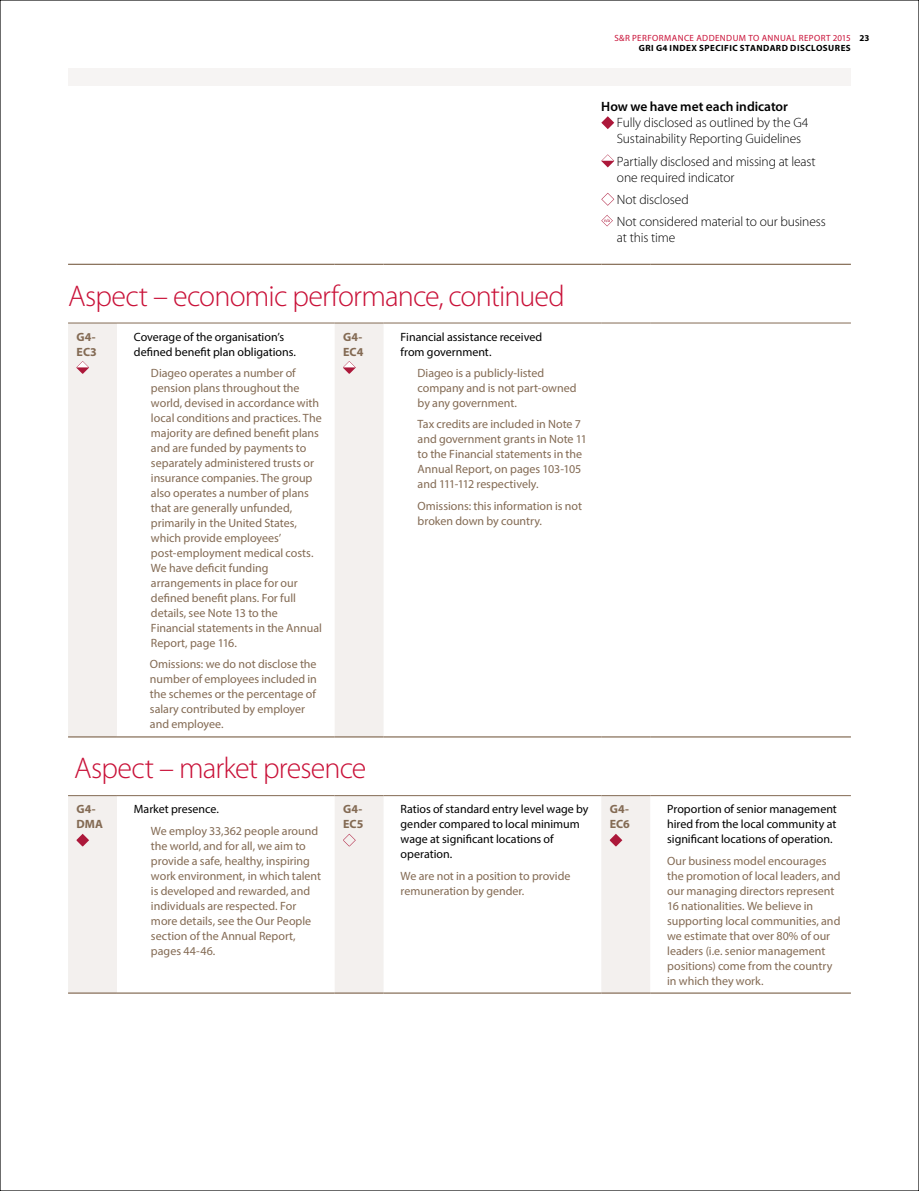
<style>
.page{position:relative;width:919px;height:1191px;background:#fff}
.page>*{position:absolute;margin:0;border:0;box-sizing:border-box;transform-origin:0 0}
.t1{font:300 30px "Myriad Pro";letter-spacing:-.025em;color:#c91138}
.t2{font:300 13.5px/16px "Myriad Pro";letter-spacing:-.01em;color:#000}
.t3{font:600 13.5px "Myriad Pro";letter-spacing:-.005em;color:#000}
.t4{font:12px/15px "Myriad Pro";color:#836a53}
.t5{font:12px/15px "Myriad Pro";color:#000}
.t6{font:700 12px/15px "Myriad Pro";color:#836a53}
.t7{font:9px/10.5px "Myriad Pro";letter-spacing:.045em;color:#c91138}
.t8{font:4.8px "Myriad Pro";color:#ac183a}
.s1{font-weight:700;color:#000}
</style>
<div class="page">
<svg style="left:601px;top:116px;width:13px;height:13px"></svg>
<svg style="left:601px;top:154px;width:13px;height:13px"></svg>
<svg style="left:601px;top:193px;width:13px;height:13px"></svg>
<svg style="left:601px;top:215px;width:11px;height:11px"></svg>
<div style="left:68px;top:68px;width:782px;height:17px;background:#f6f4f3"></div>
<svg style="left:68px;top:324px;width:582px;height:668px"></svg>
<hr style="left:68px;top:264px;width:49px;height:1px;background:#836a53">
<hr style="left:117px;top:264px;width:217px;height:1px;background:#836a53">
<hr style="left:334px;top:264px;width:49px;height:1px;background:#836a53">
<hr style="left:383px;top:264px;width:218px;height:1px;background:#836a53">
<hr style="left:601px;top:264px;width:49px;height:1px;background:#836a53">
<hr style="left:650px;top:264px;width:200px;height:1px;background:#836a53">
<hr style="left:68px;top:323px;width:49px;height:1px;background:#836a53">
<hr style="left:117px;top:323px;width:217px;height:1px;background:#836a53">
<hr style="left:334px;top:323px;width:49px;height:1px;background:#836a53">
<hr style="left:383px;top:323px;width:218px;height:1px;background:#836a53">
<hr style="left:601px;top:323px;width:49px;height:1px;background:#836a53">
<hr style="left:650px;top:323px;width:200px;height:1px;background:#836a53">
<hr style="left:68px;top:992px;width:49px;height:1px;background:#836a53">
<hr style="left:117px;top:992px;width:217px;height:1px;background:#836a53">
<hr style="left:334px;top:992px;width:49px;height:1px;background:#836a53">
<hr style="left:383px;top:992px;width:218px;height:1px;background:#836a53">
<hr style="left:601px;top:992px;width:49px;height:1px;background:#836a53">
<hr style="left:650px;top:992px;width:200px;height:1px;background:#836a53">
<hr style="left:68px;top:736px;width:49px;height:1px;background:#836a53">
<hr style="left:117px;top:736px;width:217px;height:1px;background:#836a53">
<hr style="left:334px;top:736px;width:49px;height:1px;background:#836a53">
<hr style="left:383px;top:736px;width:218px;height:1px;background:#836a53">
<hr style="left:68px;top:795px;width:49px;height:1px;background:#836a53">
<hr style="left:117px;top:795px;width:217px;height:1px;background:#836a53">
<hr style="left:334px;top:795px;width:49px;height:1px;background:#836a53">
<hr style="left:383px;top:795px;width:218px;height:1px;background:#836a53">
<hr style="left:650px;top:795px;width:200px;height:1px;background:#836a53">
<hr style="left:601px;top:795px;width:49px;height:1px;background:#836a53">
<hr style="left:601px;top:736px;width:49px;height:1px;background:#836a53">
<hr style="left:650px;top:736px;width:200px;height:1px;background:#836a53">
<svg style="left:77px;top:361px;width:12px;height:13px"></svg>
<svg style="left:343px;top:361px;width:13px;height:13px"></svg>
<svg style="left:77px;top:833px;width:12px;height:13px"></svg>
<svg style="left:343px;top:833px;width:13px;height:13px"></svg>
<svg style="left:609px;top:833px;width:13px;height:13px"></svg>
<p class="t7" style="left:638px;top:32px;width:232px;text-indent:-24px">S&amp;R PERFORMANCE ADDENDUM TO ANNUAL REPORT 2015 <span class="s1">23<br>GRI G4 INDEX SPECIFIC STANDARD DISCLOSURES</span></p>
<p class="t3" style="left:601px;top:98px;width:188px">How we have met each indicator</p>
<p class="t2" style="left:617px;top:115px;width:193px">Fully disclosed as outlined by the G4<br>Sustainability Reporting Guidelines</p>
<p class="t2" style="left:617px;top:153px;width:200px">Partially disclosed and missing at least one required indicator</p>
<p class="t2" style="left:617px;top:191px;width:73px">Not disclosed</p>
<p class="t8" style="left:604px;top:217px;width:8px">n/a</p>
<p class="t2" style="left:617px;top:214px;width:210px">Not considered material to our business at this time</p>
<h1 class="t1" style="left:68px;top:280px;width:498px">Aspect – economic performance, continued</h1>
<p class="t6" style="left:77px;top:328px;width:22px">G4-<br>EC3</p>
<p class="t5" style="left:134px;top:329px;width:163px">Coverage of the organisation’s defined benefit plan obligations.</p>
<p class="t4" style="left:151px;top:365px;width:172px">Diageo operates a number of pension plans throughout the world, devised in accordance with local conditions and practices. The majority are defined benefit plans and are funded by payments to separately administered trusts or insurance companies. The group also operates a number of plans that are generally unfunded, primarily in the United States, which provide employees’ post-employment medical costs.<br>We have deficit funding arrangements in place for our defined benefit plans. For full details, see Note 13 to the<br>Financial statements in the Annual<br>Report, page 116.</p>
<p class="t4" style="left:150px;top:656px;width:168px">Omissions: we do not disclose the number of employees included in the schemes or the percentage of salary contributed by employer and employee.</p>
<p class="t6" style="left:343px;top:328px;width:22px">G4-<br>EC4</p>
<p class="t5" style="left:400px;top:329px;width:143px">Financial assistance received from government.</p>
<p class="t4" style="left:417px;top:365px;width:160px">Diageo is a publicly-listed company and is not part-owned by any government.</p>
<p class="t4" style="left:417px;top:416px;width:171px">Tax credits are included in Note 7 and government grants in Note 11 to the Financial statements in the<br>Annual Report, on pages 103-105 and 111-112 respectively.</p>
<p class="t4" style="left:417px;top:498px;width:166px">Omissions: this information is not broken down by country.</p>
<h1 class="t1" style="left:74px;top:751px;width:294px">Aspect – market presence</h1>
<p class="t6" style="left:77px;top:801px;width:28px">G4-<br>DMA</p>
<p class="t5" style="left:134px;top:801px;width:86px">Market presence.</p>
<p class="t4" style="left:151px;top:823px;width:172px">We employ 33,362 people around the world, and for all, we aim to provide a safe, healthy, inspiring work environment, in which talent is developed and rewarded, and individuals are respected. For more details, see the Our People section of the Annual Report, pages 44-46.</p>
<p class="t6" style="left:343px;top:801px;width:22px">G4-<br>EC5</p>
<p class="t5" style="left:400px;top:801px;width:189px">Ratios of standard entry level wage by gender compared to local minimum wage at significant locations of operation.</p>
<p class="t4" style="left:400px;top:868px;width:171px">We are not in a position to provide remuneration by gender.</p>
<p class="t6" style="left:609px;top:801px;width:22px">G4-<br>EC6</p>
<p class="t5" style="left:667px;top:801px;width:171px;text-align:justify">Proportion of senior management hired from the local community at significant locations of operation.</p>
<p class="t4" style="left:667px;top:853px;width:175px">Our business model encourages the promotion of local leaders, and our managing directors represent<br>16 nationalities. We believe in supporting local communities, and we estimate that over 80% of our leaders (i.e. senior management positions) come from the country in which they work.</p>
</div>
